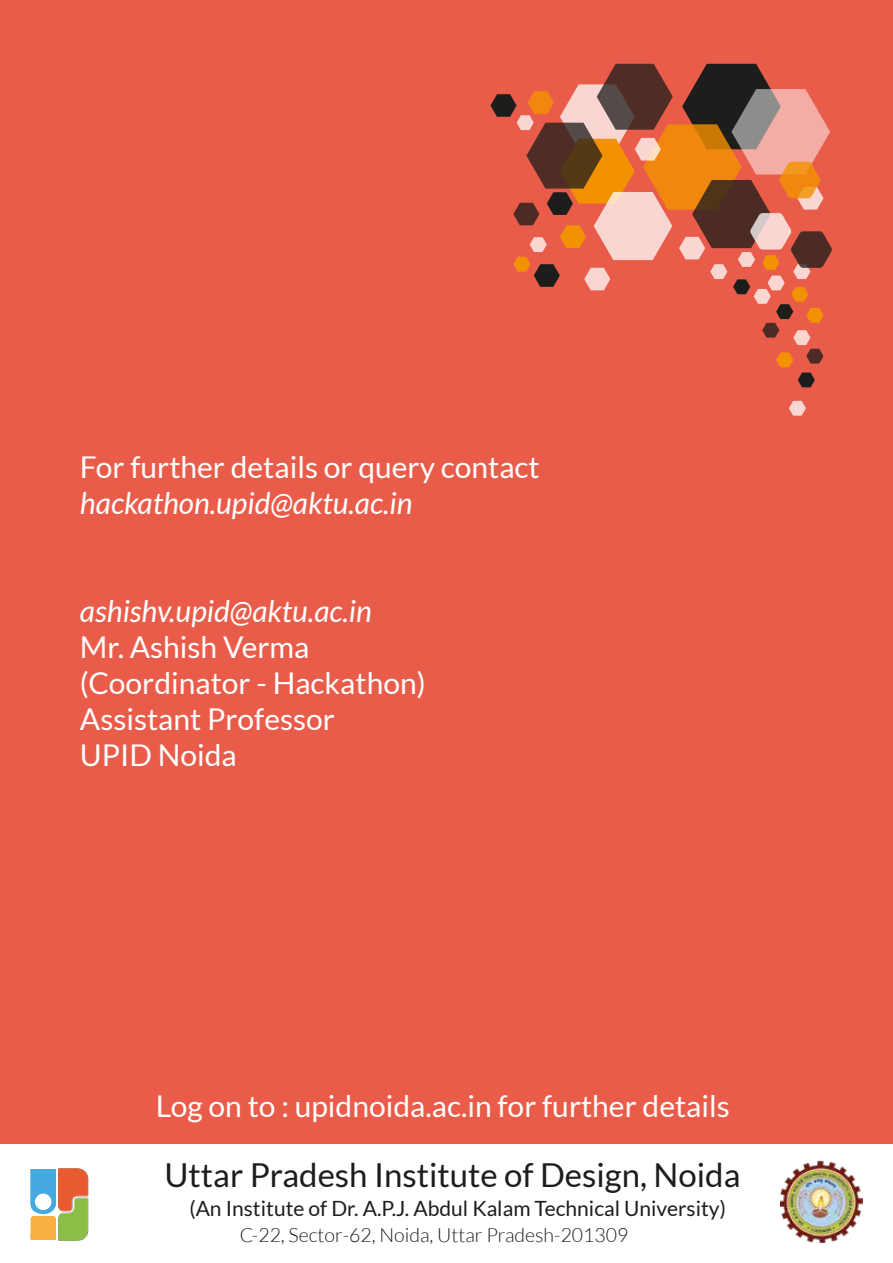
<style>
.page{position:relative;width:893px;height:1263px;background:#ea5c4a}
.page>*{position:absolute;margin:0;border:0;box-sizing:border-box;transform-origin:0 0}
.t1{font:33px "Lato";color:#1d1d1b}
.t2{font:30px/36px "Lato";color:#fff}
.t3{font:italic 30px "Lato";color:#fff}
.t4{font:21px "Lato";color:#1d1d1b}
.t5{font:300 19.5px "Lato";color:#1d1d1b}
</style>
<div class="page">
<svg style="left:789px;top:401px;width:17px;height:15px"></svg>
<svg style="left:490px;top:64px;width:342px;height:323px"></svg>
<div style="left:0;top:1145px;width:893px;height:118px;background:#fff"></div>
<img style="left:780px;top:1160px;width:82px;height:82px">
<img style="left:58px;top:1168px;width:31px;height:73px">
<svg style="left:31px;top:1169px;width:25px;height:71px"></svg>
<div style="left:31px;top:1216px;width:25px;height:24px;background:#f9af42;border-radius:3px"></div>
<p class="t2" style="left:80px;top:449px;width:461px">For further details or query contact</p>
<p class="t3" style="left:80px;top:486px;width:334px">hackathon.upid@aktu.ac.in</p>
<p class="t3" style="left:80px;top:594px;width:293px">ashishv.upid@aktu.ac.in</p>
<p class="t2" style="left:80px;top:629px;width:347px">Mr. Ashish Verma (Coordinator - Hackathon)<br>Assistant Professor<br>UPID Noida</p>
<p class="t2" style="left:156px;top:1088px;width:575px">Log on to : upidnoida.ac.in for further details</p>
<p class="t1" style="left:165px;top:1156px;width:577px">Uttar Pradesh Institute of Design, Noida</p>
<p class="t4" style="left:189px;top:1196px;width:538px">(An Institute of Dr. A.P.J. Abdul Kalam Technical University)</p>
<p class="t5" style="left:240px;top:1224px;width:390px">C-22, Sector-62, Noida, Uttar Pradesh-201309</p>
</div>
